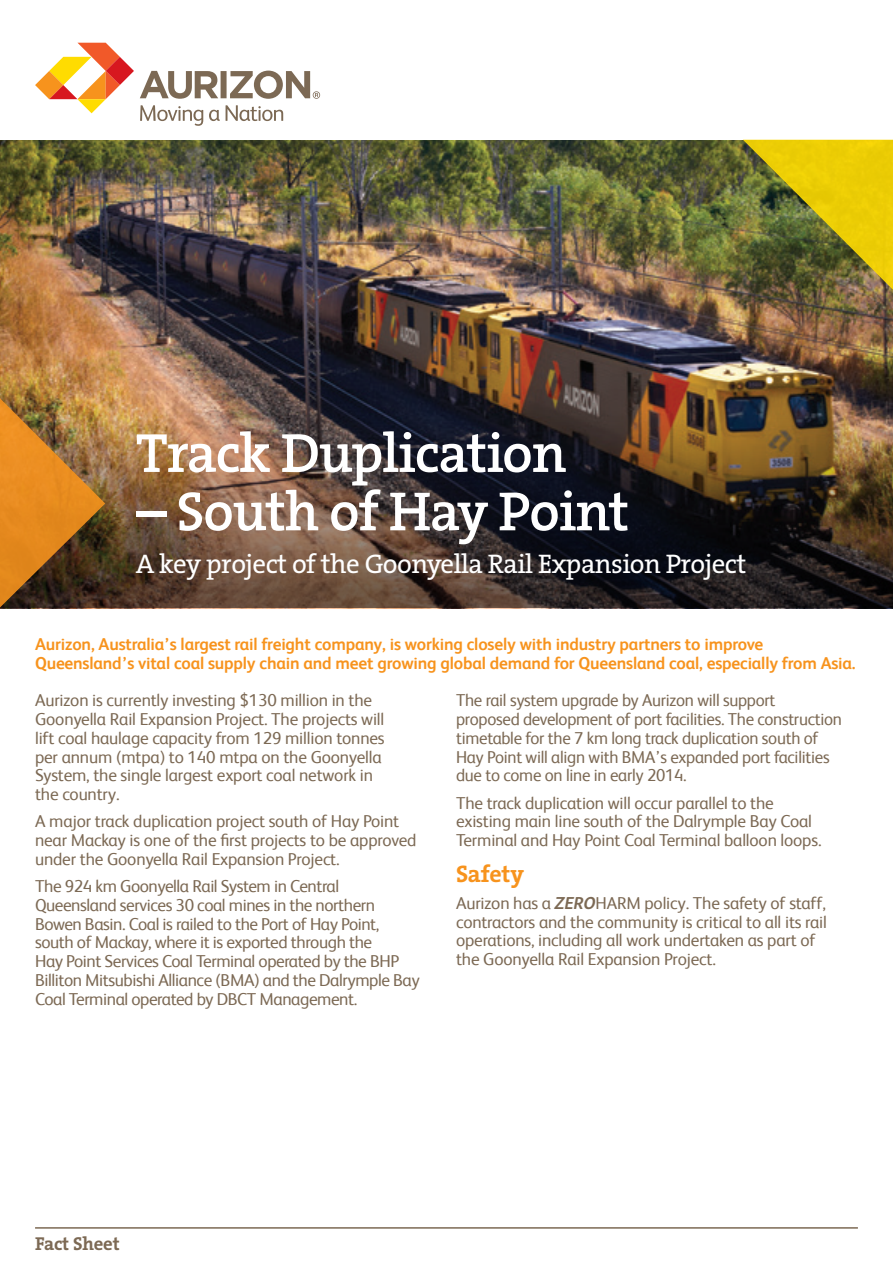
<style>
.page{position:relative;width:893px;height:1263px;background:#fff}
.page>*{position:absolute;margin:0;border:0;box-sizing:border-box;transform-origin:0 0}
.Major_Heading___30pt{font:600 55.65px "The Serif B W6";letter-spacing:-.02em;color:#fff}
.Major_Heading___30pt-2{font:27px "The Serif B W5 Plain";letter-spacing:-.02em;color:#fff}
.Sub_Heading_Bold{font:700 24px "The Serif B W7";letter-spacing:-.01em;color:#f7931d}
.Sub_Heading_Bold-2{font:700 18.75px "The Serif B W7";letter-spacing:-.01em;color:#7c6954}
.Body_Copy{font:17.25px/18.8px "FS Albert";letter-spacing:-.015em;color:#7c6954}
.Feature_Text{font:700 17.25px/18.8px "FS Albert";letter-spacing:-.01em;color:#f7931d}
.s1{font-weight:700;font-style:italic}
</style>
<div class="page">
<img style="left:0;top:140px;width:893px;height:249px">
<img style="left:105px;top:389px;width:788px;height:219px">
<img style="left:743px;top:140px;width:150px;height:169px">
<img style="left:0;top:378px;width:105px;height:231px">
<hr style="left:35px;top:1227px;width:823px;height:2px;background:#7c6954">
<svg style="left:140px;top:105px;width:143px;height:21px"></svg>
<svg style="left:35px;top:43px;width:99px;height:70px"></svg>
<svg style="left:140px;top:71px;width:180px;height:28px"></svg>
<p class="Major_Heading___30pt" style="left:136px;top:417px;width:432px">Track Duplication</p>
<p class="Major_Heading___30pt" style="left:136px;top:475px;width:495px">– South of Hay Point</p>
<p class="Major_Heading___30pt-2" style="left:136px;top:547px;width:612px">A key project of the Goonyella Rail Expansion Project</p>
<p class="Feature_Text" style="left:35px;top:634px;width:822px">Aurizon, Australia’s largest rail freight company, is working closely with industry partners to improve<br>Queensland’s vital coal supply chain and meet growing global demand for Queensland coal, especially from Asia.</p>
<p class="Body_Copy" style="left:35px;top:690px;width:351px">Aurizon is currently investing $130 million in the Goonyella Rail Expansion Project. The projects will lift coal haulage capacity from 129 million tonnes per annum (mtpa) to 140 mtpa on the Goonyella System, the single largest export coal network in the country.</p>
<p class="Body_Copy" style="left:35px;top:811px;width:383px">A major track duplication project south of Hay Point near Mackay is one of the first projects to be approved under the Goonyella Rail Expansion Project.</p>
<p class="Body_Copy" style="left:35px;top:876px;width:386px">The 924 km Goonyella Rail System in Central Queensland services 30 coal mines in the northern Bowen Basin. Coal is railed to the Port of Hay Point, south of Mackay, where it is exported through the<br>Hay Point Services Coal Terminal operated by the BHP Billiton Mitsubishi Alliance (BMA) and the Dalrymple Bay Coal Terminal operated by DBCT Management.</p>
<p class="Body_Copy" style="left:456px;top:690px;width:387px">The rail system upgrade by Aurizon will support proposed development of port facilities. The construction timetable for the 7 km long track duplication south of Hay Point will align with BMA’s expanded port facilities due to come on line in early 2014.</p>
<p class="Body_Copy" style="left:456px;top:792px;width:367px">The track duplication will occur parallel to the existing main line south of the Dalrymple Bay Coal<br>Terminal and Hay Point Coal Terminal balloon loops.</p>
<p class="Sub_Heading_Bold" style="left:456px;top:858px;width:69px">Safety</p>
<p class="Body_Copy" style="left:456px;top:893px;width:372px">Aurizon has a <span class="s1">ZERO</span>HARM policy. The safety of staff, contractors and the community is critical to all its rail operations, including all work undertaken as part of the Goonyella Rail Expansion Project.</p>
<p class="Sub_Heading_Bold-2" style="left:35px;top:1231px;width:86px">Fact Sheet</p>
</div>
